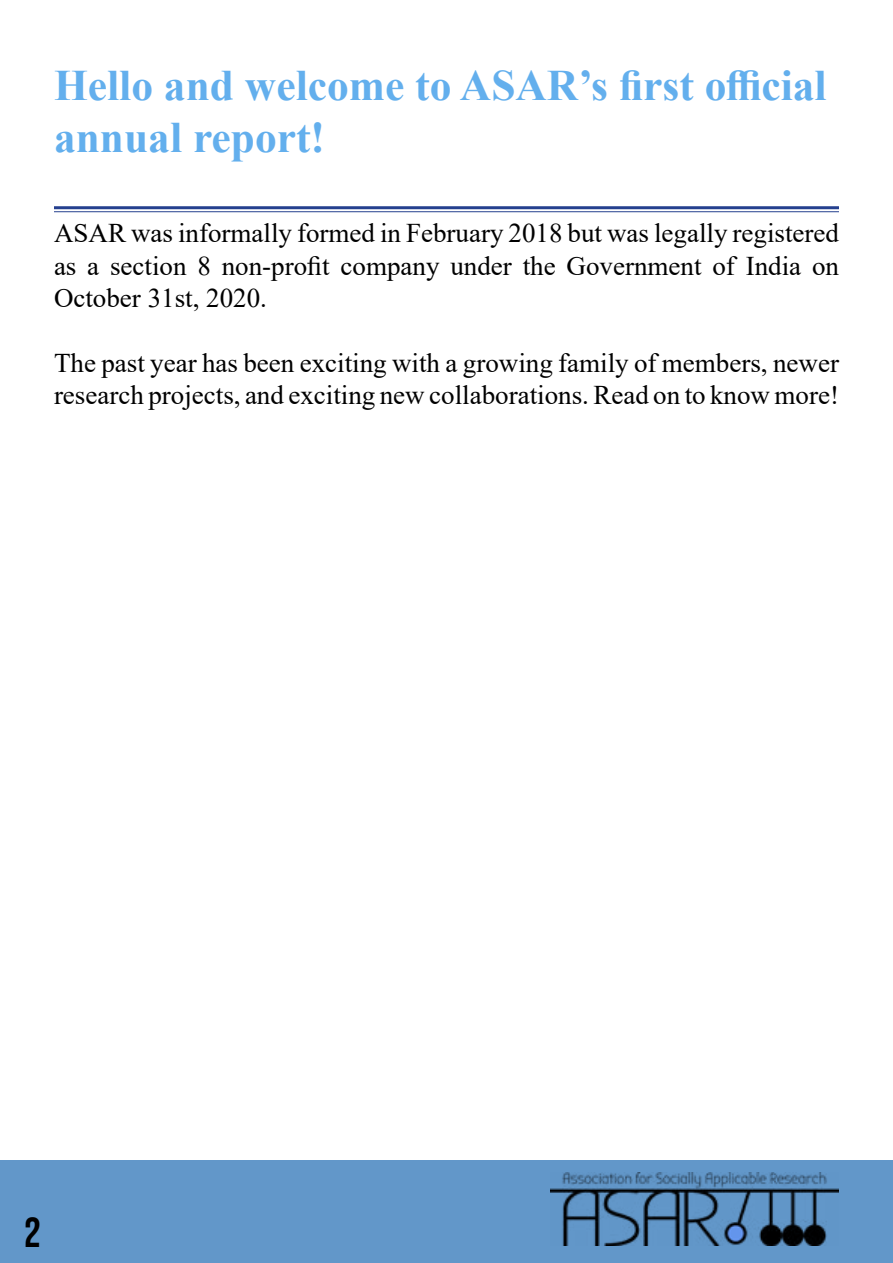
<style>
.page{position:relative;width:893px;height:1263px;background:#fff}
.page>*{position:absolute;margin:0;border:0;box-sizing:border-box;transform-origin:0 0}
.t1{font:700 43.5px/52.2px "Times New Roman";color:#63afed}
.t2{font:42px "Bebas Neue";color:#000}
.t3{font:27px/32.4px "Times New Roman";color:#000;text-align:justify}
</style>
<div class="page">
<div style="left:0;top:1160px;width:893px;height:103px;background:#6297c9"></div>
<hr style="left:54px;top:206px;width:785px;height:3px;background:#25408f">
<hr style="left:54px;top:211px;width:785px;height:1px;background:#25408f">
<img style="left:551px;top:1172px;width:288px;height:74px">
<h1 class="t1" style="left:54px;top:58px;width:774px">Hello and welcome to ASAR’s first official annual report!</h1>
<p class="t3" style="left:54px;top:216px;width:786px">ASAR was informally formed in February 2018 but was legally registered as a section 8 non-profit company under the Government of India on October 31st, 2020.</p>
<p class="t3" style="left:54px;top:346px;width:786px">The past year has been exciting with a growing family of members, newer research projects, and exciting new collaborations. Read on to know more!</p>
<h2 class="t2" style="left:24px;top:1208px;width:18px">2</h2>
</div>
